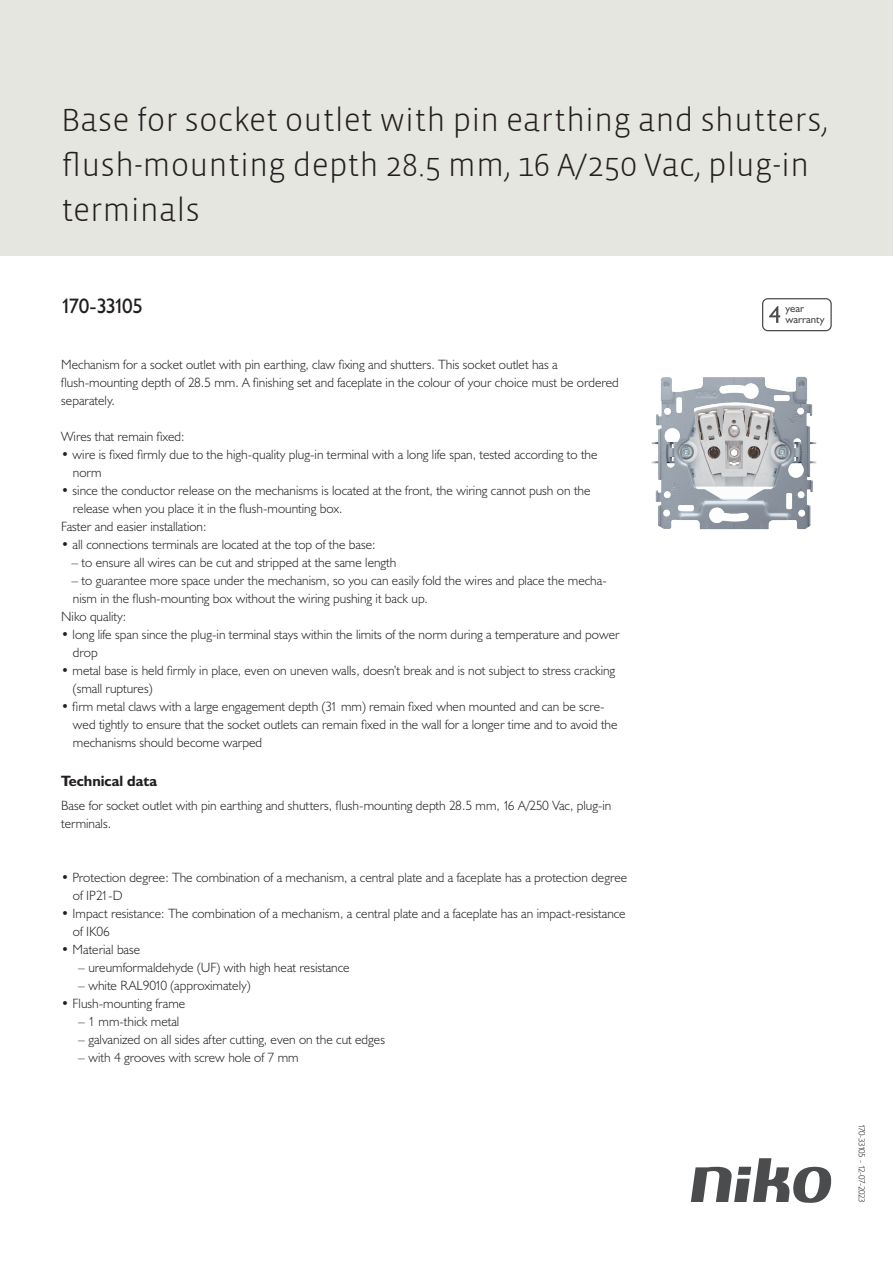
<style>
.page{position:relative;width:893px;height:1263px;background:#fff}
.page>*{position:absolute;margin:0;border:0;box-sizing:border-box;transform-origin:0 0}
.Title_datasheets{font:300 33px/45px "Vista Sans";color:#231f20}
.Article_number{font:21px "Humanist 521 BT";letter-spacing:-.09em;color:#231f20}
.Titles_parts{font:700 15px "Humanist 521 BT";color:#231f20}
.USP_Bullets{font:300 13.5px/18px "Humanist 521 BT";color:#231f20}
.Platte_tekst_CAB{font:300 13.5px/18px "Humanist 521 BT";color:#231f20}
.USP_Bullets_level_2{font:300 13.5px "Humanist 521 BT";color:#231f20}
.t1{font:10.8px/10.8px "Humanist 521 BT";color:#4b4c4d}
.Revision{font:300 9px "Humanist 521 BT";letter-spacing:-.05em;color:#231f20}
</style>
<div class="page">
<svg style="left:691px;top:1158px;width:141px;height:45px"></svg>
<div style="left:0;top:0;width:893px;height:255px;background:#e6e6e0"></div>
<svg style="left:762px;top:298px;width:70px;height:33px"></svg>
<img style="left:651px;top:376px;width:166px;height:154px">
<p class="Title_datasheets" style="left:61px;top:98px;width:768px">Base for socket outlet with pin earthing and shutters, flush-mounting depth 28.5 mm, 16 A/250 Vac, plug-in terminals</p>
<p class="Article_number" style="left:61px;top:293px;width:83px">170-33105</p>
<p class="Platte_tekst_CAB" style="left:61px;top:355px;width:559px">Mechanism for a socket outlet with pin earthing, claw fixing and shutters. This socket outlet has a flush-mounting depth of 28.5 mm. A finishing set and faceplate in the colour of your choice must be ordered separately.</p>
<p class="USP_Bullets" style="left:61px;top:427px;width:125px">Wires that remain fixed:</p>
<p class="USP_Bullets" style="left:73px;top:445px;width:526px;text-indent:-12px">• wire is fixed firmly due to the high-quality plug-in terminal with a long life span, tested according to the norm</p>
<p class="USP_Bullets" style="left:73px;top:481px;width:519px;text-indent:-12px">• since the conductor release on the mechanisms is located at the front, the wiring cannot push on the release when you place it in the flush-mounting box.</p>
<p class="USP_Bullets" style="left:61px;top:517px;width:147px">Faster and easier installation:</p>
<p class="USP_Bullets" style="left:61px;top:535px;width:316px">• all connections terminals are located at the top of the base:</p>
<p class="USP_Bullets" style="left:71px;top:553px;width:326px">– to ensure all wires can be cut and stripped at the same length</p>
<p class="USP_Bullets" style="left:71px;top:571px;width:537px">– to guarantee more space under the mechanism, so you can easily fold the wires and place the mecha&shy;nism in the flush-mounting box without the wiring pushing it back up.</p>
<p class="USP_Bullets" style="left:61px;top:607px;width:66px">Niko quality:</p>
<p class="USP_Bullets" style="left:73px;top:625px;width:548px;text-indent:-12px">• long life span since the plug-in terminal stays within the limits of the norm during a temperature and power drop</p>
<p class="USP_Bullets" style="left:73px;top:661px;width:544px;text-indent:-12px">• metal base is held firmly in place, even on uneven walls, doesn’t break and is not subject to stress cracking (small ruptures)</p>
<p class="USP_Bullets" style="left:73px;top:697px;width:546px;text-indent:-12px">• firm metal claws with a large engagement depth (31 mm) remain fixed when mounted and can be scre&shy;wed tightly to ensure that the socket outlets can remain fixed in the wall for a longer time and to avoid the mechanisms should become warped</p>
<p class="Titles_parts" style="left:61px;top:771px;width:98px">Technical data</p>
<p class="Platte_tekst_CAB" style="left:61px;top:796px;width:552px">Base for socket outlet with pin earthing and shutters, flush-mounting depth 28.5 mm, 16 A/250 Vac, plug-in terminals.</p>
<p class="USP_Bullets" style="left:73px;top:868px;width:556px;text-indent:-12px">• Protection degree: The combination of a mechanism, a central plate and a faceplate has a protection degree of IP21-D</p>
<p class="USP_Bullets" style="left:73px;top:904px;width:554px;text-indent:-12px">• Impact resistance: The combination of a mechanism, a central plate and a faceplate has an impact-resistance of IK06</p>
<p class="USP_Bullets" style="left:61px;top:940px;width:81px">• Material base</p>
<p class="USP_Bullets_level_2" style="left:78px;top:959px;width:273px">– ureumformaldehyde (UF) with high heat resistance</p>
<p class="USP_Bullets_level_2" style="left:78px;top:977px;width:174px">– white RAL9010 (approximately)</p>
<p class="USP_Bullets" style="left:61px;top:994px;width:125px">• Flush-mounting frame</p>
<p class="USP_Bullets_level_2" style="left:78px;top:1013px;width:103px">– 1 mm-thick metal</p>
<p class="USP_Bullets_level_2" style="left:78px;top:1031px;width:308px">– galvanized on all sides after cutting, even on the cut edges</p>
<p class="USP_Bullets_level_2" style="left:78px;top:1049px;width:222px">– with 4 grooves with screw hole of 7 mm</p>
<p class="t1" style="left:785px;top:303px;width:41px">year warranty</p>
<p class="Revision" style="left:868px;top:1123px;width:81px;rotate:90deg">170-33105 - 12-07-2023</p>
</div>
